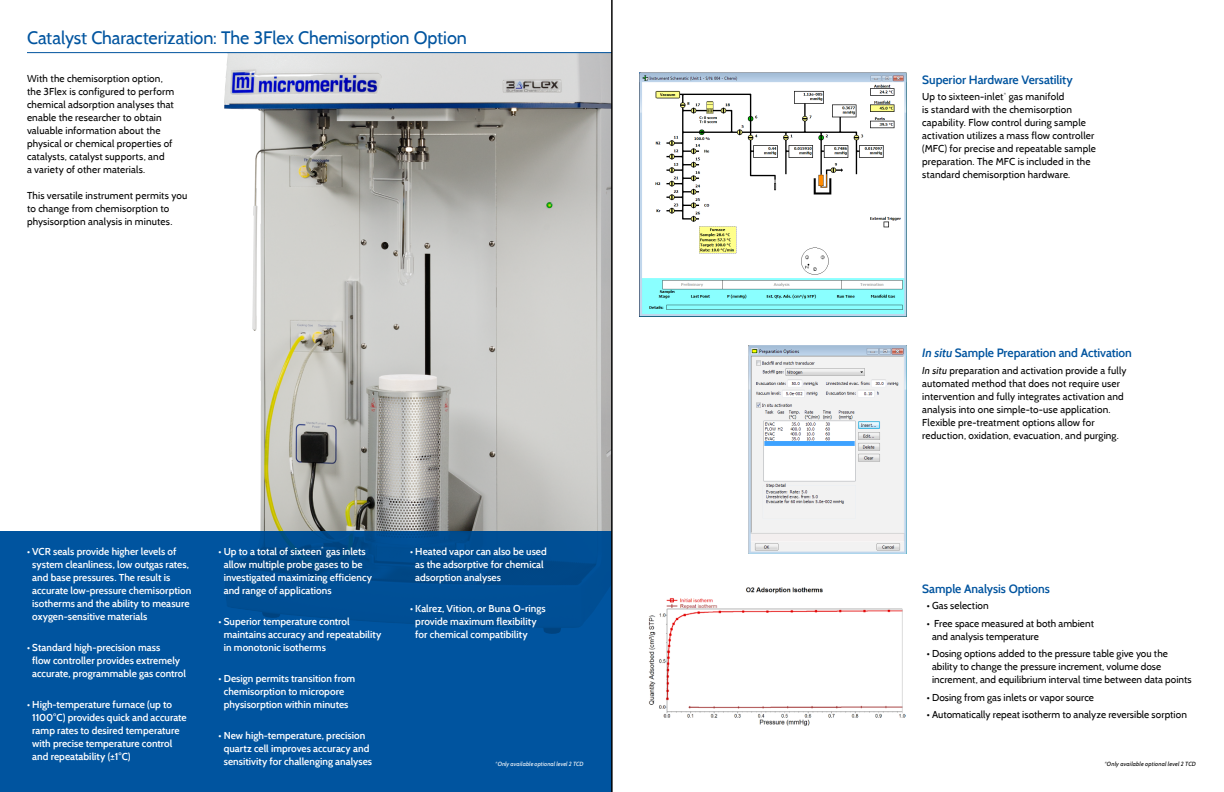
<style>
.page{position:relative;width:1224px;height:792px;background:#fff}
.page>*{position:absolute;margin:0;border:0;box-sizing:border-box;transform-origin:0 0}
.t1{font:18px "Cabin";letter-spacing:-.005em;color:#00549f}
.t2{font:600 12px "Cabin";letter-spacing:-.005em;color:#00549f}
.t3{font:10px/13px "Cabin";letter-spacing:.015em;color:#000}
.t4{font:600 10px/13px "Cabin";color:#fff}
.t5{font:italic 6px "Cabin";letter-spacing:.01em;color:#fff}
.t6{font:italic 6px "Cabin";letter-spacing:.025em;color:#000}
.s1{font-style:italic}
</style>
<div class="page">
<img style="left:224px;top:53px;width:388px;height:478px">
<div style="left:0;top:531px;width:612px;height:261px;background:#00549f"></div>
<hr style="left:27px;top:52px;width:585px;height:1px;background:#00549f">
<img style="left:640px;top:72px;width:266px;height:245px">
<img style="left:749px;top:346px;width:157px;height:208px">
<img style="left:648px;top:587px;width:257px;height:139px">
<hr style="left:612px;top:0;width:1px;height:792px;background:#000">
<h1 class="t1" style="left:27px;top:27px;width:441px">Catalyst Characterization: The 3Flex Chemisorption Option</h1>
<p class="t3" style="left:27px;top:72px;width:149px">With the chemisorption option, the 3Flex is configured to perform chemical adsorption analyses that enable the researcher to obtain valuable information about the physical or chemical properties of catalysts, catalyst supports, and<br>a variety of other materials.</p>
<p class="t3" style="left:27px;top:189px;width:162px">This versatile instrument permits you to change from chemisorption to physisorption analysis in minutes.</p>
<p class="t2" style="left:922px;top:72px;width:152px">Superior Hardware Versatility</p>
<p class="t3" style="left:922px;top:90px;width:175px">Up to sixteen-inlet<sup>*</sup> gas manifold<br>is standard with the chemisorption capability. Flow control during sample activation utilizes a mass flow controller (MFC) for precise and repeatable sample preparation. The MFC is included in the standard chemisorption hardware.</p>
<p class="t2" style="left:922px;top:346px;width:211px"><span class="s1">In situ</span> Sample Preparation and Activation</p>
<p class="t3" style="left:922px;top:364px;width:206px"><span class="s1">In situ</span> preparation and activation provide a fully automated method that does not require user intervention and fully integrates activation and analysis into one simple-to-use application.<br>Flexible pre-treatment options allow for reduction, oxidation, evacuation, and purging.</p>
<p class="t4" style="left:32px;top:545px;width:161px;text-indent:-5px">• VCR seals provide higher levels of system cleanliness, low outgas rates, and base pressures. The result is accurate low-pressure chemisorption isotherms and the ability to measure oxygen-sensitive materials</p>
<p class="t4" style="left:32px;top:641px;width:155px;text-indent:-5px">• Standard high-precision mass<br>flow controller provides extremely accurate, programmable gas control</p>
<p class="t4" style="left:32px;top:698px;width:156px;text-indent:-5px">• High-temperature furnace (up to 1100°C) provides quick and accurate ramp rates to desired temperature with precise temperature control and repeatability (±1°C)</p>
<p class="t4" style="left:224px;top:545px;width:150px;text-indent:-5px">• Up to a total of sixteen<sup>*</sup> gas inlets allow multiple probe gases to be investigated maximizing efficiency and range of applications</p>
<p class="t4" style="left:224px;top:615px;width:159px;text-indent:-5px">• Superior temperature control maintains accuracy and repeatability in monotonic isotherms</p>
<p class="t4" style="left:219px;top:672px;width:138px;text-align:center">• Design permits transition from chemisorption to micropore physisorption within minutes</p>
<p class="t4" style="left:224px;top:729px;width:150px;text-indent:-5px">• New high-temperature, precision quartz cell improves accuracy and sensitivity for challenging analyses</p>
<p class="t4" style="left:415px;top:545px;width:133px;text-indent:-5px">• Heated vapor can also be used as the adsorptive for chemical adsorption analyses</p>
<p class="t4" style="left:415px;top:602px;width:132px;text-indent:-5px">• Kalrez, Vition, or Buna O-rings provide maximum flexibility for chemical compatibility</p>
<p class="t2" style="left:922px;top:581px;width:129px">Sample Analysis Options</p>
<p class="t3" style="left:927px;top:599px;width:63px">• Gas selection</p>
<p class="t3" style="left:932px;top:617px;width:163px;text-indent:-5px">• Free space measured at both ambient and analysis temperature</p>
<p class="t3" style="left:932px;top:647px;width:261px;text-indent:-5px">• Dosing options added to the pressure table give you the ability to change the pressure increment, volume dose increment, and equilibrium interval time between data points</p>
<p class="t3" style="left:927px;top:691px;width:169px">• Dosing from gas inlets or vapor source</p>
<p class="t3" style="left:927px;top:708px;width:262px">• Automatically repeat isotherm to analyze reversible sorption</p>
<p class="t5" style="left:495px;top:760px;width:90px">*Only available optional level 2 TCD</p>
<p class="t6" style="left:1104px;top:760px;width:93px">*Only available optional level 2 TCD</p>
</div>
